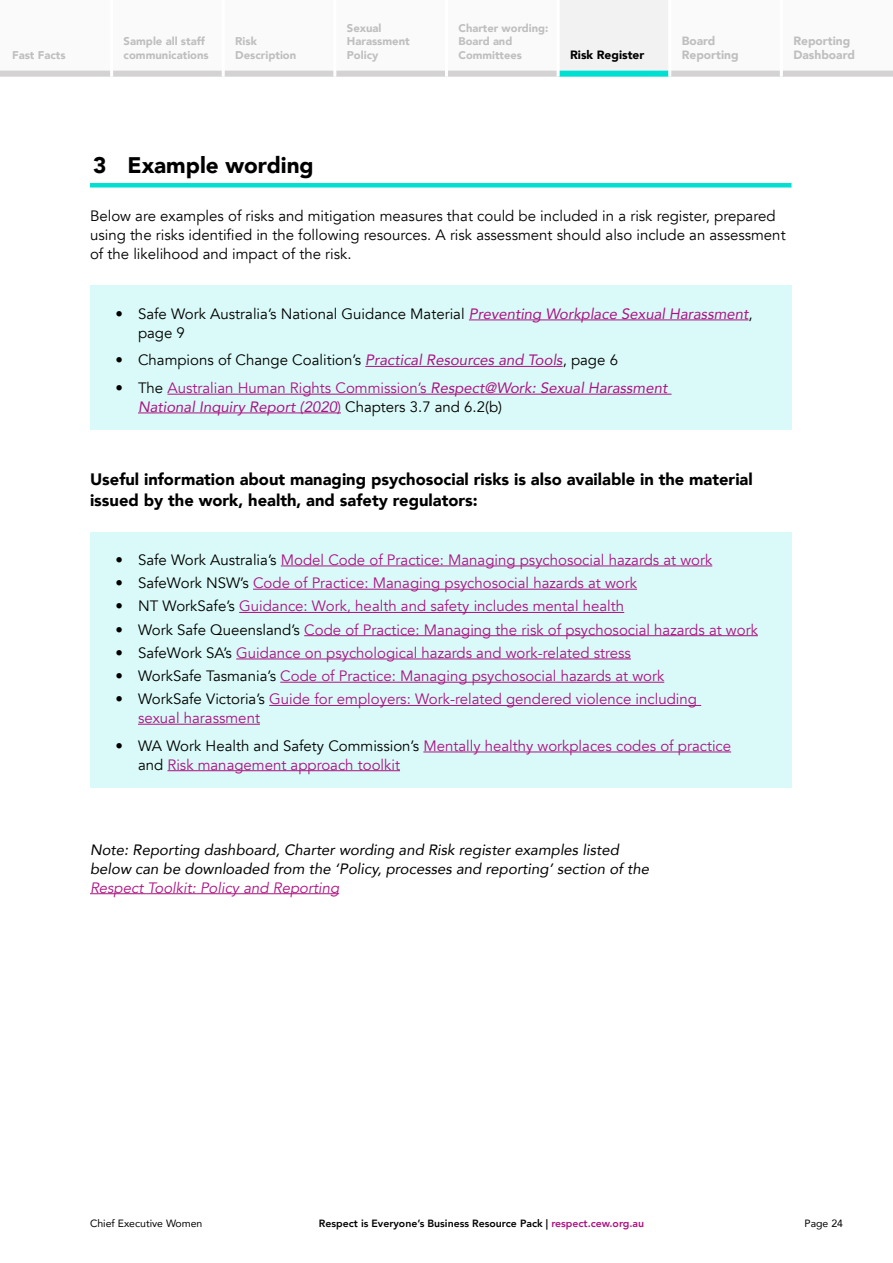
<style>
.page{position:relative;width:893px;height:1263px;background:#fff}
.page>*{position:absolute;margin:0;border:0;box-sizing:border-box;transform-origin:0 0}
.H3_Sub_Headings{font:900 22.5px "Avenir";color:#000}
.P_-_Body_Copy{font:900 16.5px/21px "Avenir";color:#000}
.t1{font:15px/18.8px "Avenir";color:#ac1381}
.P_-_Body_Copy-2{font:15px/18.8px "Avenir";color:#000}
.P_-_Body_Copy-3{font:italic 15px/18.8px "Avenir";color:#000}
.t2{font:italic 15px/18.8px "Avenir";color:#ac1381}
.t3{font:900 12px/13.5px "Avenir";color:#bfbfbf}
.t4{font:900 12px "Avenir";color:#000}
.t5{font:900 11.25px/13.5px "Avenir";color:#bfbfbf}
.t6{font:900 11.1px/13.5px "Avenir";color:#bfbfbf}
.t7{font:800 10.5px "Avenir";color:#000}
.t8{font:10.5px "Avenir";color:#000}
.s1{font-weight:900}
.s2{font-style:italic;color:#ac1381}
.s3{font-weight:900;font-style:normal;color:#000}
.s4{font-style:normal;color:#000}
.s5{font-style:normal}
.s6{font-weight:900;color:#000}
.s7{color:#000}
.s8{color:#ac1381}
</style>
<div class="page">
<div style="left:112px;top:0;width:111px;height:77px;background:#fafafa"></div>
<div style="left:223px;top:0;width:112px;height:77px;background:#fafafa"></div>
<div style="left:335px;top:0;width:111px;height:77px;background:#fafafa"></div>
<div style="left:446px;top:0;width:112px;height:77px;background:#fafafa"></div>
<div style="left:558px;top:0;width:112px;height:77px;background:#f2f2f2"></div>
<div style="left:670px;top:0;width:111px;height:77px;background:#fafafa"></div>
<div style="left:781px;top:0;width:112px;height:77px;background:#fafafa"></div>
<div style="left:112px;top:71px;width:111px;height:6px;background:#d5d2d3"></div>
<div style="left:223px;top:71px;width:112px;height:6px;background:#d5d2d3"></div>
<div style="left:335px;top:71px;width:111px;height:6px;background:#d5d2d3"></div>
<div style="left:446px;top:71px;width:112px;height:6px;background:#d5d2d3"></div>
<div style="left:558px;top:71px;width:112px;height:6px;background:#00e0d2"></div>
<div style="left:670px;top:71px;width:111px;height:6px;background:#d5d2d3"></div>
<div style="left:781px;top:71px;width:112px;height:6px;background:#d5d2d3"></div>
<div style="left:0;top:0;width:112px;height:77px;background:#fafafa"></div>
<div style="left:0;top:71px;width:112px;height:6px;background:#d5d2d3"></div>
<hr style="left:110px;top:0;width:3px;height:77px;background:#fff">
<hr style="left:222px;top:0;width:3px;height:77px;background:#fff">
<hr style="left:333px;top:0;width:3px;height:77px;background:#fff">
<hr style="left:445px;top:0;width:3px;height:77px;background:#fff">
<hr style="left:557px;top:0;width:3px;height:77px;background:#fff">
<hr style="left:668px;top:0;width:3px;height:77px;background:#fff">
<hr style="left:780px;top:0;width:3px;height:77px;background:#fff">
<div style="left:90px;top:183px;width:701px;height:5px;background:#00e0d2"></div>
<hr style="left:90px;top:893px;width:249px;height:1px;background:#ac1381">
<div style="left:90px;top:286px;width:701px;height:144px;background:#d9faf8"></div>
<hr style="left:469px;top:320px;width:279px;height:1px;background:#ac1381">
<hr style="left:365px;top:366px;width:198px;height:1px;background:#ac1381">
<hr style="left:167px;top:394px;width:504px;height:1px;background:#ac1381">
<hr style="left:138px;top:413px;width:203px;height:1px;background:#ac1381">
<div style="left:90px;top:532px;width:701px;height:256px;background:#d9faf8"></div>
<hr style="left:281px;top:566px;width:431px;height:1px;background:#ac1381">
<hr style="left:253px;top:589px;width:384px;height:1px;background:#ac1381">
<hr style="left:239px;top:612px;width:385px;height:1px;background:#ac1381">
<hr style="left:304px;top:635px;width:454px;height:1px;background:#ac1381">
<hr style="left:236px;top:659px;width:395px;height:1px;background:#ac1381">
<hr style="left:280px;top:682px;width:384px;height:1px;background:#ac1381">
<hr style="left:269px;top:705px;width:432px;height:1px;background:#ac1381">
<hr style="left:138px;top:724px;width:122px;height:1px;background:#ac1381">
<hr style="left:423px;top:752px;width:308px;height:1px;background:#ac1381">
<hr style="left:167px;top:770px;width:233px;height:1px;background:#ac1381">
<p class="t5" style="left:347px;top:21px;width:64px">Sexual<br>Harassment<br>Policy</p>
<p class="t6" style="left:458px;top:21px;width:92px">Charter wording:<br>Board and<br>Committees</p>
<p class="t3" style="left:682px;top:34px;width:58px">Board<br>Reporting</p>
<p class="t3" style="left:793px;top:34px;width:58px">Reporting</p>
<p class="t5" style="left:124px;top:34px;width:87px">Sample all staff communications</p>
<p class="t5" style="left:235px;top:34px;width:63px">Risk<br>Description</p>
<p class="t5" style="left:12px;top:48px;width:55px">Fast Facts</p>
<p class="t3" style="left:793px;top:47px;width:63px">Dashboard</p>
<p class="t4" style="left:570px;top:44px;width:76px">Risk Register</p>
<p class="H3_Sub_Headings" style="left:93px;top:145px;width:222px">3 Example wording</p>
<p class="P_-_Body_Copy-2" style="left:90px;top:207px;width:697px">Below are examples of risks and mitigation measures that could be included in a risk register, prepared using the risks identified in the following resources. A risk assessment should also include an assessment of the likelihood and impact of the risk.</p>
<p class="P_-_Body_Copy-2" style="left:138px;top:304px;width:616px;text-indent:-22px"><span class="s1">•</span> Safe Work Australia’s National Guidance Material <span class="s2">Preventing Workplace Sexual Harassment</span>, page 9</p>
<p class="P_-_Body_Copy-2" style="left:116px;top:351px;width:504px"><span class="s1">•</span> Champions of Change Coalition’s <span class="s2">Practical Resources and Tools</span>, page 6</p>
<p class="t2" style="left:138px;top:378px;width:531px;text-indent:-22px"><span class="s3">•</span> <span class="s4">The</span> <span class="s5">Australian Human Rights Commission’s</span> Respect@Work: Sexual Harassment<br>National Inquiry Report (2020<span class="s5">)</span> <span class="s4">Chapters 3.7 and 6.2(b)</span></p>
<p class="P_-_Body_Copy" style="left:90px;top:468px;width:664px">Useful information about managing psychosocial risks is also available in the material issued by the work, health, and safety regulators:</p>
<p class="t1" style="left:116px;top:550px;width:598px"><span class="s6">•</span> <span class="s7">Safe Work Australia’s</span> Model Code of Practice: Managing psychosocial hazards at work</p>
<p class="t1" style="left:116px;top:574px;width:523px"><span class="s6">•</span> <span class="s7">SafeWork NSW’s</span> Code of Practice: Managing psychosocial hazards at work</p>
<p class="t1" style="left:116px;top:597px;width:510px"><span class="s6">•</span> <span class="s7">NT WorkSafe’s</span> Guidance: Work, health and safety includes mental health</p>
<p class="t1" style="left:116px;top:620px;width:644px"><span class="s6">•</span> <span class="s7">Work Safe Queensland’s</span> Code of Practice: Managing the risk of psychosocial hazards at work</p>
<p class="t1" style="left:116px;top:643px;width:517px"><span class="s6">•</span> <span class="s7">SafeWork SA’s</span> Guidance on psychological hazards and work-related stress</p>
<p class="t1" style="left:116px;top:667px;width:550px"><span class="s6">•</span> <span class="s7">WorkSafe Tasmania’s</span> Code of Practice: Managing psychosocial hazards at work</p>
<p class="t1" style="left:138px;top:690px;width:560px;text-indent:-22px"><span class="s6">•</span> <span class="s7">WorkSafe Victoria’s</span> Guide for employers: Work-related gendered violence including sexual harassment</p>
<p class="t1" style="left:138px;top:736px;width:595px;text-indent:-22px"><span class="s6">•</span> <span class="s7">WA Work Health and Safety Commission’s</span> Mentally healthy workplaces codes of practice <span class="s7">and</span> Risk management approach toolkit</p>
<p class="P_-_Body_Copy-3" style="left:90px;top:840px;width:561px">Note: Reporting dashboard, Charter wording and Risk register examples listed below can be downloaded from the ‘Policy, processes and reporting’ section of the<br><span class="s8">Respect Toolkit: Policy and Reporting</span></p>
<p class="t8" style="left:90px;top:1215px;width:114px">Chief Executive Women</p>
<p class="t7" style="left:319px;top:1215px;width:327px">Respect is Everyone’s Business Resource Pack | <span class="s8">respect.cew.org.au</span></p>
<p class="t8" style="left:804px;top:1215px;width:40px">Page 24</p>
</div>
